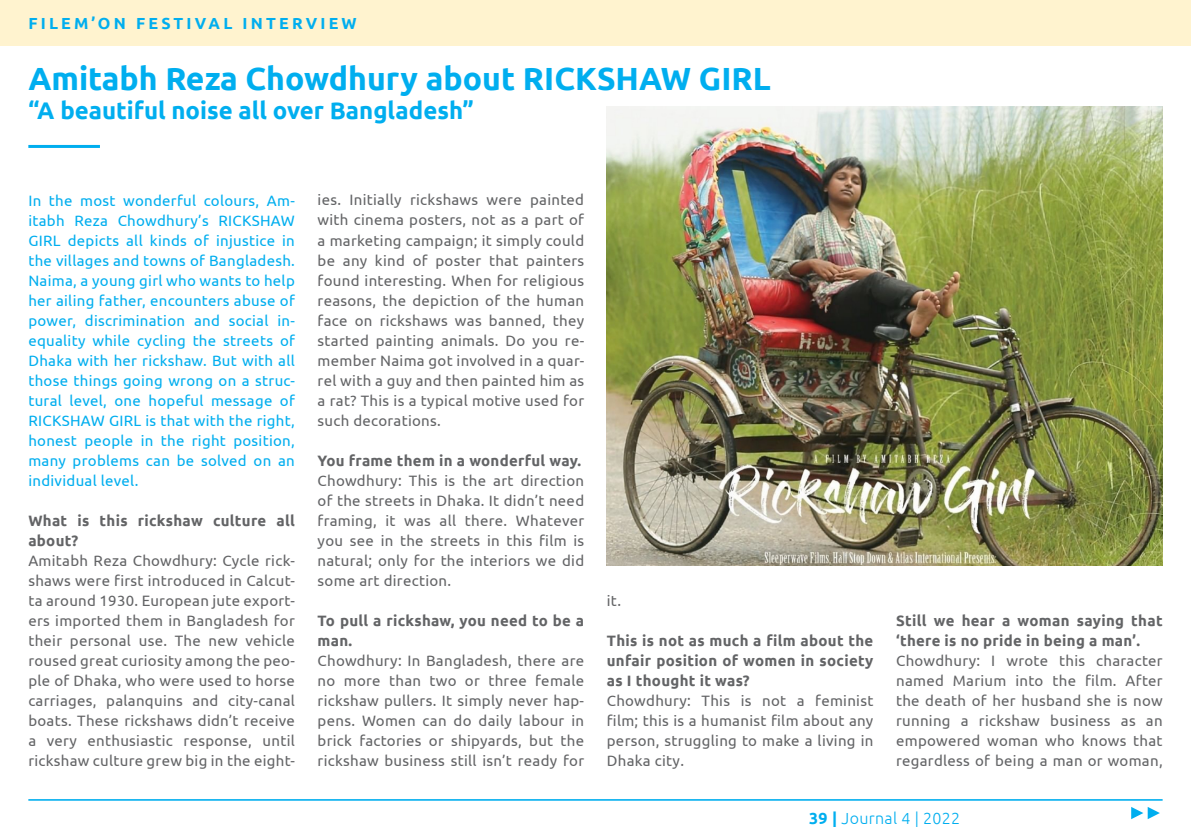
<style>
.page{position:relative;width:1191px;height:840px;background:#fff}
.page>*{position:absolute;margin:0;border:0;box-sizing:border-box;transform-origin:0 0}
.t1{font:700 32px "Ubuntu";color:#00aeef}
.t2{font:700 24px "Ubuntu";color:#00aeef}
.t3{font:700 16px "Ubuntu";letter-spacing:.2em;color:#00aeef}
.t4{font:300 16px "Ubuntu";letter-spacing:.02em;color:#00aeef}
.t5{font:15px/20px "Ubuntu";letter-spacing:.02em;color:#636466;text-align:justify}
.t6{font:15px/20px "Ubuntu";letter-spacing:.02em;color:#00aeef;text-align:justify}
.t7{font:700 15px/20px "Ubuntu";letter-spacing:.02em;color:#636466}
.s1{font-weight:700}
</style>
<div class="page">
<div style="left:0;top:0;width:1191px;height:45px;background:#fff3cf"></div>
<img style="left:607px;top:107px;width:555px;height:458px">
<hr style="left:28px;top:798px;width:1134px;height:2px;background:#00aeef">
<hr style="left:28px;top:145px;width:72px;height:3px;background:#00aeef">
<svg style="left:1131px;top:807px;width:28px;height:11px"></svg>
<p class="t3" style="left:28px;top:14px;width:144px">Fil em’on Festi</p>
<p class="t3" style="left:195px;top:14px;width:27px">val</p>
<p class="t3" style="left:243px;top:14px;width:113px">Int er vi ew</p>
<h1 class="t1" style="left:28px;top:59px;width:744px">Amitabh Reza Chowdhury about RICKSHAW GIRL</h1>
<h2 class="t2" style="left:28px;top:96px;width:447px">“A beautiful noise all over Bangladesh”</h2>
<p class="t6" style="left:28px;top:190px;width:268px">In the most wonderful colours, Am&shy;itabh Reza Chowdhury’s RICKSHAW GIRL depicts all kinds of injustice in the villages and towns of Bangladesh.<br>Naima, a young girl who wants to help her ailing father, encounters abuse of power, discrimination and social in&shy;equality while cycling the streets of Dhaka with her rickshaw. But with all those things going wrong on a struc&shy;tural level, one hopeful message of RICKSHAW GIRL is that with the right, honest people in the right position, many problems can be solved on an individual level.</p>
<p class="t7" style="left:28px;top:510px;width:268px">What is this rickshaw culture all about?</p>
<p class="t5" style="left:28px;top:549px;width:268px">Amitabh Reza Chowdhury: Cycle rick&shy;shaws were first introduced in Calcut&shy;ta around 1930. European jute export&shy;ers imported them in Bangladesh for their personal use. The new vehicle roused great curiosity among the peo&shy;ple of Dhaka, who were used to horse carriages, palanquins and city-canal boats. These rickshaws didn’t receive a very enthusiastic response, until rickshaw culture grew big in the eight-</p>
<p class="t5" style="left:317px;top:189px;width:268px">ies. Initially rickshaws were painted with cinema posters, not as a part of a marketing campaign; it simply could be any kind of poster that painters found interesting. When for religious reasons, the depiction of the human face on rickshaws was banned, they started painting animals. Do you re&shy;member Naima got involved in a quar&shy;rel with a guy and then painted him as a rat? This is a typical motive used for such decorations.</p>
<p class="t7" style="left:317px;top:450px;width:265px">You frame them in a wonderful way.</p>
<p class="t5" style="left:317px;top:469px;width:268px">Chowdhury: This is the art direction of the streets in Dhaka. It didn’t need framing, it was all there. Whatever you see in the streets in this film is natural; only for the interiors we did some art direction.</p>
<p class="t7" style="left:317px;top:610px;width:268px">To pull a rickshaw, you need to be a man.</p>
<p class="t5" style="left:317px;top:649px;width:268px">Chowdhury: In Bangladesh, there are no more than two or three female rickshaw pullers. It simply never hap&shy;pens. Women can do daily labour in brick factories or shipyards, but the rickshaw business still isn’t ready for</p>
<p class="t5" style="left:607px;top:589px;width:16px">it.</p>
<p class="t7" style="left:607px;top:630px;width:268px;text-align:justify">This is not as much a film about the unfair position of women in society as I thought it was?</p>
<p class="t5" style="left:607px;top:689px;width:268px">Chowdhury: This is not a feminist film; this is a humanist film about any person, struggling to make a living in Dhaka city.</p>
<p class="t7" style="left:896px;top:610px;width:268px">Still we hear a woman saying that ‘there is no pride in being a man’.</p>
<p class="t5" style="left:896px;top:649px;width:268px">Chowdhury: I wrote this character named Marium into the film. After the death of her husband she is now running a rickshaw business as an empowered woman who knows that regardless of being a man or woman,</p>
<p class="t4" style="left:809px;top:807px;width:153px"><span class="s1">39 |</span> Journal 4 | 2022</p>
</div>
